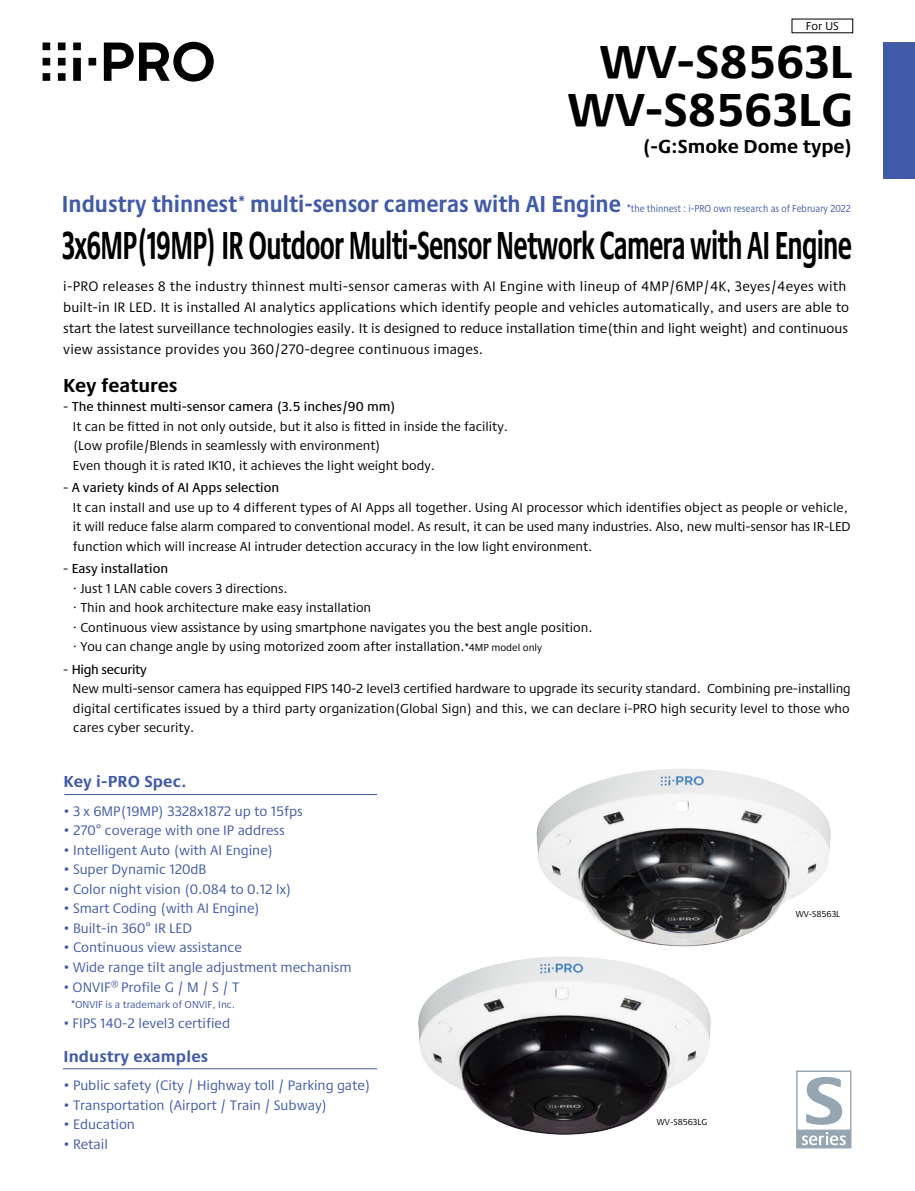
<style>
.page{position:relative;width:915px;height:1191px;background:#fff}
.page>*{position:absolute;margin:0;border:0;box-sizing:border-box;transform-origin:0 0}
.t1{font:700 48px/48px "Praxis Next";color:#000;text-align:right}
.t2{font:700 40.5px "Praxis Next";letter-spacing:-.03em;color:#000;scale:.62 1}
.t3{font:700 24px "Praxis Next";color:#425ba8;scale:.9 1}
.t4{font:700 19.5px "Praxis Next";color:#000}
.t5{font:700 16.5px "Praxis Next";letter-spacing:.01em;color:#425ba8}
.t6{font:14.25px/21px "Praxis Next";letter-spacing:.01em;color:#000}
.t7{font:14.25px "Praxis Next";color:#425ba8}
.t8{font:14.25px "Praxis Next";color:#425ba8;scale:.95 1}
.t9{font:13.5px/19.5px "Praxis Next";color:#000}
.t10{font:12px "Praxis Next";color:#000}
.t11{font:10.5px "Praxis Next";color:#425ba8}
.t12{font:9px "Praxis Next";color:#000}
.s1{font-size:18px}
.s2{font-weight:500}
.s3{font-size:10.5px}
</style>
<div class="page">
<div style="left:882px;top:43px;width:32px;height:136px;background:#425ba8"></div>
<hr style="left:64px;top:794px;width:313px;height:1px;background:#425ba8">
<hr style="left:63px;top:1068px;width:314px;height:1px;background:#425ba8">
<svg style="left:43px;top:42px;width:171px;height:40px"></svg>
<svg style="left:796px;top:1070px;width:55px;height:78px"></svg>
<img style="left:536px;top:769px;width:295px;height:177px">
<img style="left:418px;top:956px;width:292px;height:178px">
<p class="t10" style="left:805px;top:17px;width:35px">For US</p>
<h1 class="t1" style="left:567px;top:36px;width:286px">WV-S8563L<br>WV-S8563LG</h1>
<h3 class="t4" style="left:642px;top:131px;width:212px">(-G:Smoke Dome type)</h3>
<h3 class="t3" style="left:62px;top:185px;width:622px">Industry thinnest<span class="s1">*</span> multi-sensor cameras with AI Engine</h3>
<p class="t11" style="left:626px;top:201px;width:225px">*the thinnest : i-PRO own research as of February 2022</p>
<h2 class="t2" style="left:62px;top:213px;width:1275px">3x6MP(19MP) IR Outdoor Multi-Sensor Network Camera with AI Engine</h2>
<p class="t6" style="left:63px;top:275px;width:787px">i-PRO releases 8 the industry thinnest multi-sensor cameras with AI Engine with lineup of 4MP/6MP/4K, 3eyes/4eyes with built-in IR LED. It is installed AI analytics applications which identify people and vehicles automatically, and users are able to start the latest surveillance technologies easily. It is designed to reduce installation time(thin and light weight) and continuous view assistance provides you 360/270-degree continuous images.</p>
<h3 class="t4" style="left:63px;top:369px;width:116px">Key features</h3>
<p class="t9" style="left:73px;top:396px;width:436px;text-indent:-10px">- <span class="s2">The thinnest multi-sensor camera (3.5 inches/90 mm)<br></span>It can be fitted in not only outside, but it also is fitted in inside the facility. (Low profile/Blends in seamlessly with environment)<br>Even though it is rated IK10, it achieves the light weight body.</p>
<p class="t9" style="left:73px;top:477px;width:779px;text-indent:-10px">- <span class="s2">A variety kinds of AI Apps selection<br></span>It can install and use up to 4 different types of AI Apps all together. Using AI processor which identifies object as people or vehicle, it will reduce false alarm compared to conventional model. As result, it can be used many industries. Also, new multi-sensor has IR-LED function which will increase AI intruder detection accuracy in the low light environment.</p>
<p class="t9" style="left:73px;top:558px;width:521px;text-indent:-10px">- <span class="s2">Easy installation<br></span>· Just 1 LAN cable covers 3 directions.<br>· Thin and hook architecture make easy installation<br>· Continuous view assistance by using smartphone navigates you the best angle position. · You can change angle by using motorized zoom after installation.<span class="s3">*4MP model only</span></p>
<p class="t9" style="left:73px;top:659px;width:779px;text-indent:-9px">- <span class="s2">High security<br></span>New multi-sensor camera has equipped FIPS 140-2 level3 certified hardware to upgrade its security standard. Combining pre-installing digital certificates issued by a third party organization(Global Sign) and this, we can declare i-PRO high security level to those who cares cyber security.</p>
<p class="t5" style="left:63px;top:768px;width:125px">Key i-PRO Spec.</p>
<p class="t7" style="left:63px;top:800px;width:241px">• 3 x 6MP(19MP) 3328x1872 up to 15fps</p>
<p class="t7" style="left:63px;top:820px;width:223px">• 270° coverage with one IP address</p>
<p class="t7" style="left:63px;top:839px;width:211px">• Intelligent Auto (with AI Engine)</p>
<p class="t7" style="left:63px;top:859px;width:144px">• Super Dynamic 120dB</p>
<p class="t7" style="left:63px;top:878px;width:230px">• Color night vision (0.084 to 0.12 lx)</p>
<p class="t7" style="left:63px;top:898px;width:198px">• Smart Coding (with AI Engine)</p>
<p class="t7" style="left:63px;top:917px;width:130px">• Built-in 360° IR LED</p>
<p class="t7" style="left:63px;top:937px;width:180px">• Continuous view assistance</p>
<p class="t7" style="left:63px;top:956px;width:290px">• Wide range tilt angle adjustment mechanism</p>
<p class="t8" style="left:63px;top:976px;width:187px">• ONVIF<sup>®</sup> Profile G / M / S / T</p>
<p class="t11" style="left:71px;top:996px;width:166px">*ONVIF is a trademark of ONVIF, Inc.</p>
<p class="t8" style="left:63px;top:1012px;width:177px">• FIPS 140-2 level3 certified</p>
<p class="t5" style="left:63px;top:1043px;width:146px">Industry examples</p>
<p class="t7" style="left:63px;top:1074px;width:309px">• Public safety (City / Highway toll / Parking gate)</p>
<p class="t7" style="left:63px;top:1094px;width:265px">• Transportation (Airport / Train / Subway)</p>
<p class="t7" style="left:63px;top:1113px;width:73px">• Education</p>
<p class="t7" style="left:63px;top:1133px;width:46px">• Retail</p>
<p class="t12" style="left:656px;top:1115px;width:52px">WV-S8563LG</p>
<p class="t12" style="left:795px;top:907px;width:46px">WV-S8563L</p>
</div>
